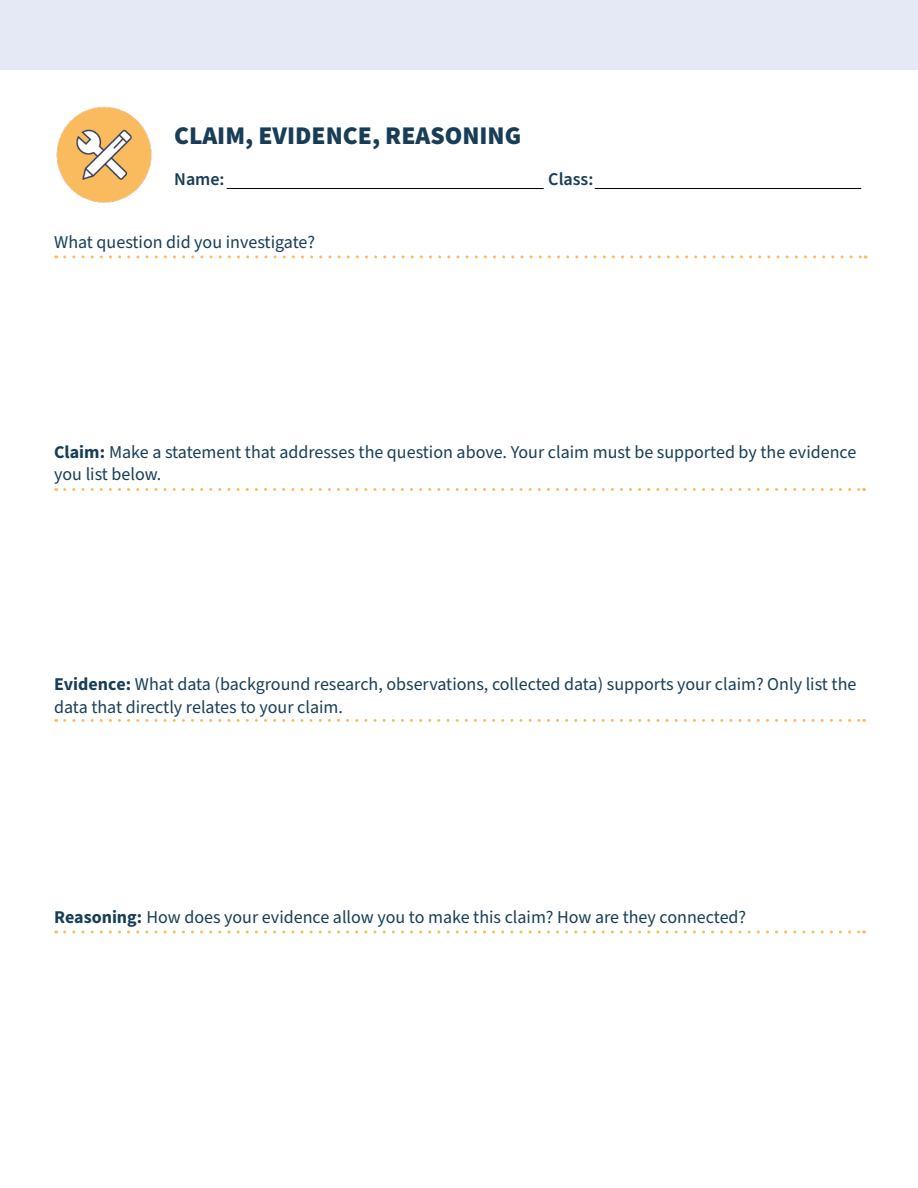
<style>
.page{position:relative;width:918px;height:1188px;background:#fff}
.page>*{position:absolute;margin:0;border:0;box-sizing:border-box;transform-origin:0 0}
.t1{font:900 25.5px "Source Sans Pro";color:#183e57}
.t2{font:18px/22.5px "Source Sans Pro";color:#183e57}
.t3{font:600 18px "Source Sans Pro";color:#183e57}
.s1{font-weight:700}
</style>
<div class="page">
<div style="left:0;top:0;width:918px;height:70px;background:#e5e9f6"></div>
<hr style="left:227px;top:188px;width:317px;height:1px;background:#000">
<hr style="left:595px;top:188px;width:266px;height:1px;background:#000">
<img style="left:54px;top:105px;width:100px;height:100px;border-radius:50px">
<svg style="left:65px;top:255px;width:801px;height:3px"></svg>
<svg style="left:65px;top:488px;width:800px;height:3px"></svg>
<svg style="left:65px;top:719px;width:800px;height:3px"></svg>
<svg style="left:65px;top:930px;width:800px;height:3px"></svg>
<h1 class="t1" style="left:174px;top:118px;width:349px">CLAIM, EVIDENCE, REASONING</h1>
<p class="t3" style="left:174px;top:167px;width:52px">Name:</p>
<p class="t3" style="left:548px;top:167px;width:47px">Class:</p>
<p class="t2" style="left:54px;top:231px;width:262px">What question did you investigate?</p>
<p class="t2" style="left:54px;top:441px;width:804px"><span class="s1">Claim:</span> Make a statement that addresses the question above. Your claim must be supported by the evidence you list below.</p>
<p class="t2" style="left:54px;top:674px;width:804px"><span class="s1">Evidence:</span> What data (background research, observations, collected data) supports your claim? Only list the data that directly relates to your claim.</p>
<p class="t2" style="left:54px;top:906px;width:694px"><span class="s1">Reasoning:</span> How does your evidence allow you to make this claim? How are they connected?</p>
</div>
